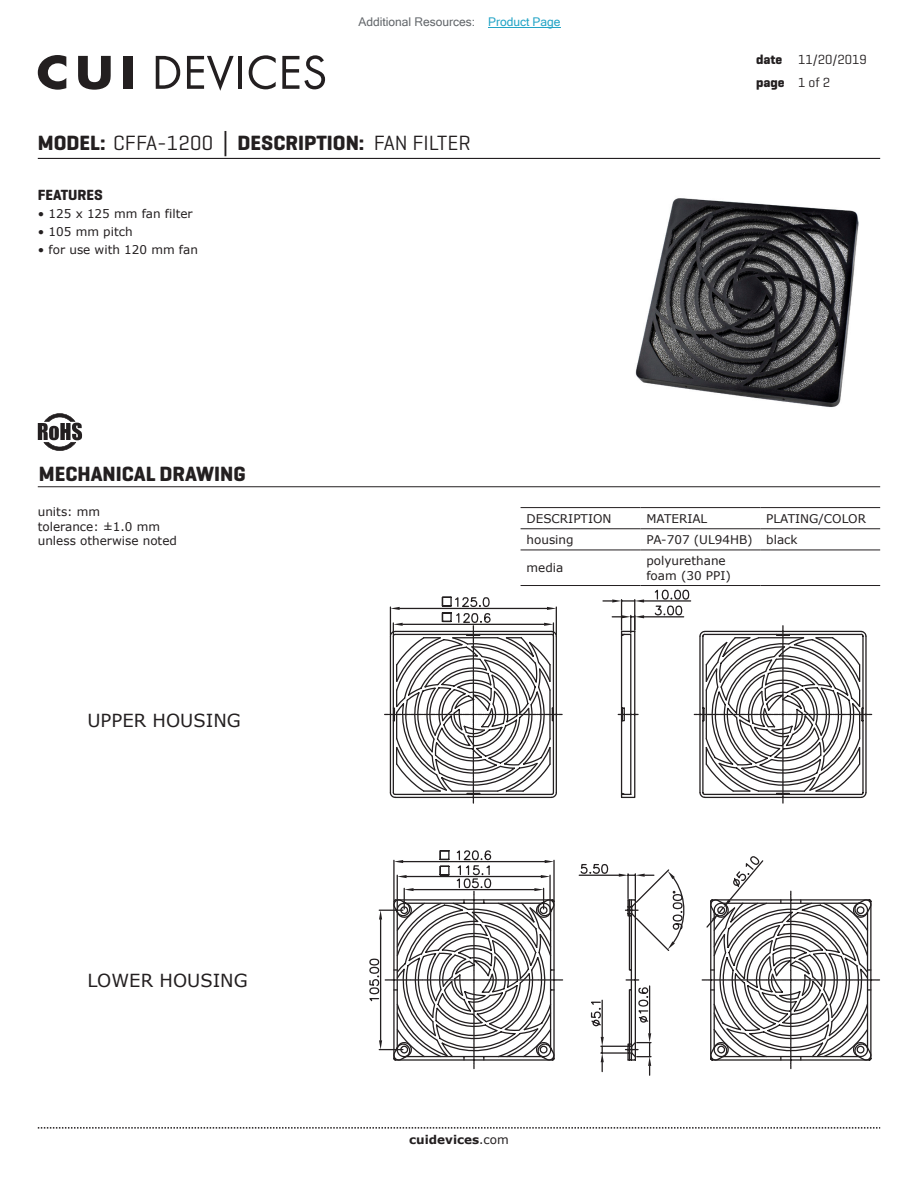
<style>
.page{position:relative;width:918px;height:1188px;background:#fff}
.page>*{position:absolute;margin:0;border:0;box-sizing:border-box;transform-origin:0 0}
.t1{font:700 21px "Geogrotesque";color:#231f20}
.t2{font:18px "Verdana";color:#231f20}
.t3{font:700 15px "Geogrotesque";color:#231f20}
.t4{font:13.5px/22.5px "Geogrotesque";color:#231f20}
.t5{font:12px/14.4px "Verdana";color:#231f20}
.t6{font:12px "Microsoft Sans Serif";color:#63676b}
.t7{font:700 12px "Verdana";color:#231f20}
.s1{color:#23a4c6}
.s2{font-weight:400}
.s3{font-family:"Verdana"}
.s4{font-weight:700}
</style>
<div class="page">
<hr style="left:38px;top:158px;width:842px;height:1px;background:#231f20">
<svg style="left:38px;top:1127px;width:842px;height:2px"></svg>
<svg style="left:156px;top:56px;width:24px;height:33px"></svg>
<svg style="left:187px;top:56px;width:47px;height:35px"></svg>
<hr style="left:238px;top:56px;width:4px;height:33px;background:#231f20">
<svg style="left:249px;top:55px;width:27px;height:34px"></svg>
<svg style="left:282px;top:55px;width:43px;height:34px"></svg>
<svg style="left:38px;top:55px;width:28px;height:35px"></svg>
<svg style="left:78px;top:56px;width:33px;height:34px"></svg>
<div style="left:123px;top:56px;width:9px;height:33px;background:#231f20"></div>
<img style="left:635px;top:198px;width:224px;height:210px">
<svg style="left:38px;top:413px;width:44px;height:38px"></svg>
<hr style="left:38px;top:486px;width:842px;height:1px;background:#231f20">
<hr style="left:521px;top:507px;width:119px;height:1px;background:#231f20">
<hr style="left:640px;top:507px;width:120px;height:1px;background:#231f20">
<hr style="left:760px;top:507px;width:120px;height:1px;background:#231f20">
<hr style="left:521px;top:528px;width:119px;height:1px;background:#231f20">
<hr style="left:640px;top:528px;width:120px;height:1px;background:#231f20">
<hr style="left:760px;top:528px;width:120px;height:1px;background:#231f20">
<hr style="left:521px;top:550px;width:119px;height:1px;background:#231f20">
<hr style="left:640px;top:550px;width:120px;height:1px;background:#231f20">
<hr style="left:760px;top:550px;width:120px;height:1px;background:#231f20">
<hr style="left:521px;top:585px;width:119px;height:1px;background:#231f20">
<hr style="left:640px;top:585px;width:120px;height:1px;background:#231f20">
<hr style="left:760px;top:585px;width:120px;height:1px;background:#231f20">
<svg style="left:699px;top:630px;width:168px;height:169px"></svg>
<svg style="left:369px;top:590px;width:323px;height:486px"></svg>
<svg style="left:705px;top:856px;width:167px;height:206px"></svg>
<hr style="left:488px;top:27px;width:73px;height:1px;background:#23a4c6">
<p class="t6" style="left:358px;top:15px;width:204px">Additional Resources: <span class="s1">Product Page</span></p>
<h1 class="t1" style="left:38px;top:130px;width:434px">MODEL: <span class="s2">CFFA-1200</span> <span class="s3">│</span> DESCRIPTION: <span class="s2">FAN FILTER</span></h1>
<p class="t3" style="left:38px;top:186px;width:67px">FEATURES</p>
<p class="t5" style="left:38px;top:207px;width:156px">• 125 x 125 mm fan filter</p>
<p class="t5" style="left:38px;top:225px;width:96px">• 105 mm pitch</p>
<p class="t5" style="left:38px;top:243px;width:162px">• for use with 120 mm fan</p>
<p class="t4" style="left:756px;top:48px;width:112px"><span class="s4">date</span> 11/20/2019 <span class="s4">page</span> 1 of 2</p>
<h1 class="t1" style="left:39px;top:461px;width:208px">MECHANICAL DRAWING</h1>
<p class="t5" style="left:38px;top:505px;width:141px">units: mm<br>tolerance: ±1.0 mm unless otherwise noted</p>
<p class="t5" style="left:527px;top:511px;width:86px">DESCRIPTION</p>
<p class="t5" style="left:646px;top:511px;width:62px">MATERIAL</p>
<p class="t5" style="left:766px;top:511px;width:101px">PLATING/COLOR</p>
<p class="t5" style="left:527px;top:532px;width:49px">housing</p>
<p class="t5" style="left:646px;top:532px;width:153px">PA-707 (UL94HB) black</p>
<p class="t5" style="left:527px;top:561px;width:38px">media</p>
<p class="t5" style="left:646px;top:553px;width:86px">polyurethane foam (30 PPI)</p>
<h2 class="t2" style="left:87px;top:708px;width:155px">UPPER HOUSING</h2>
<h2 class="t2" style="left:87px;top:968px;width:162px">LOWER HOUSING</h2>
<p class="t7" style="left:409px;top:1131px;width:101px">cuidevices<span class="s2">.com</span></p>
</div>
